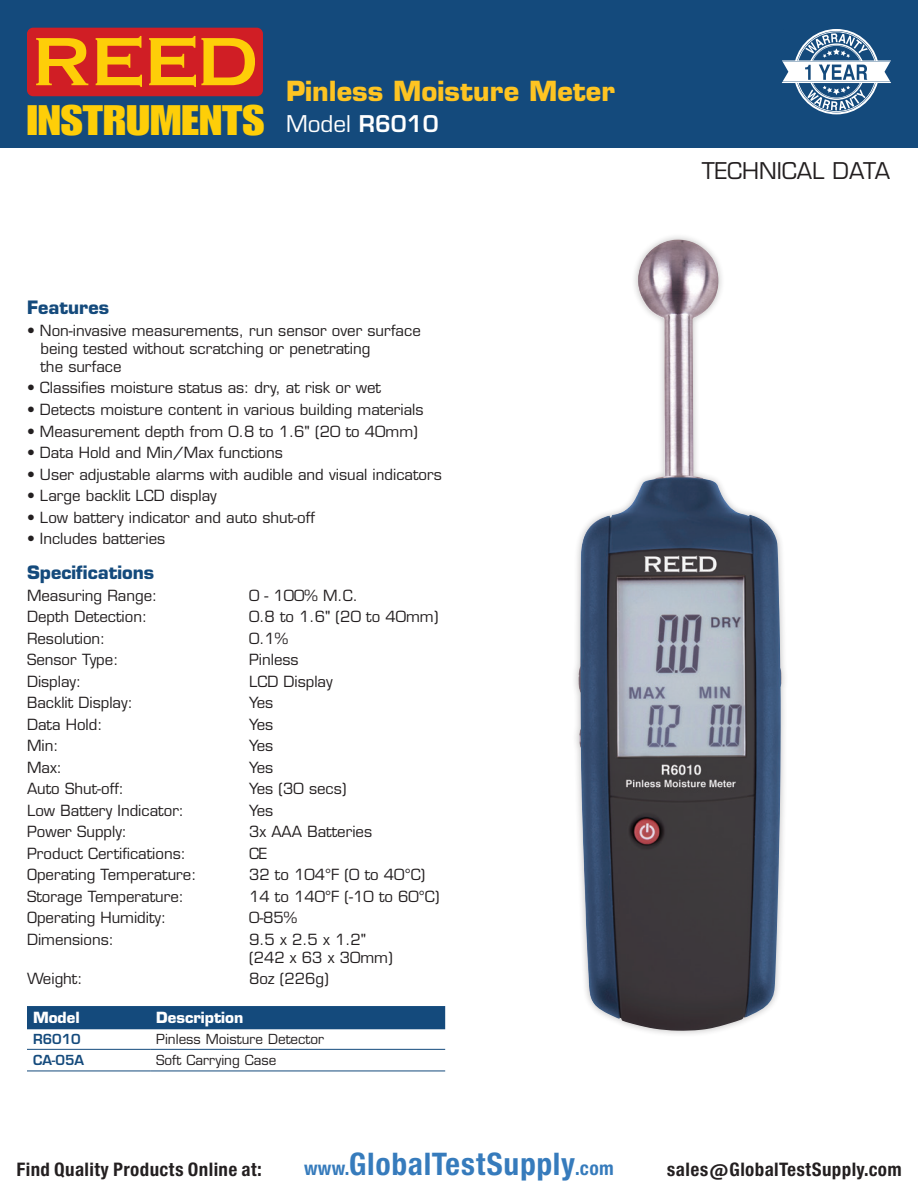
<style>
.page{position:relative;width:918px;height:1188px;background:#fff}
.page>*{position:absolute;margin:0;border:0;box-sizing:border-box;transform-origin:0 0}
.t1{font:41.7px "Impact LT Std";color:#fece08;scale:1.19 1}
.t2{font:29.7px "Europa Gro Nr 2 SBOP Bol Con";letter-spacing:.02em;color:#367bbc}
.t3{font:700 27px "Eurostile LT Std";color:#fec422}
.t4{font:22.5px "Eurostile LT Std";color:#231f20}
.t5{font:22.5px "Eurostile LT Std";color:#fff}
.t6{font:700 18px "Eurostile LT Std";color:#144a7c}
.t7{font:17.85px "Europa Gro Nr 2 SBOP Bol Con";letter-spacing:.02em;color:#231f20}
.t8{font:15px/18px "Eurostile LT Std";color:#231f20}
.t9{font:700 15px "Eurostile LT Std";color:#fff}
.t10{font:13.5px "Eurostile LT Std";color:#231f20}
.t11{font:600 13.5px "Eurostile LT Std";color:#144a7c}
.s1{font-weight:600}
.s2{font-size:18.3px}
</style>
<div class="page">
<div style="left:0;top:0;width:918px;height:148px;background:#144a7c"></div>
<svg style="left:782px;top:29px;width:109px;height:85px"></svg>
<div style="left:27px;top:28px;width:236px;height:68px;background:#d01e25;border-radius:6px"></div>
<svg style="left:36px;top:38px;width:52px;height:47px"></svg>
<svg style="left:96px;top:36px;width:46px;height:51px"></svg>
<svg style="left:149px;top:36px;width:106px;height:51px"></svg>
<div style="left:27px;top:1006px;width:418px;height:23px;background:#144a7c"></div>
<hr style="left:27px;top:1049px;width:123px;height:1px;background:#144a7c">
<hr style="left:150px;top:1049px;width:295px;height:1px;background:#144a7c">
<hr style="left:27px;top:1071px;width:123px;height:1px;background:#144a7c">
<hr style="left:150px;top:1071px;width:295px;height:1px;background:#144a7c">
<div style="left:571px;top:232px;width:217px;height:805px;background:#231f20;opacity:.3"></div>
<img style="left:578px;top:240px;width:204px;height:791px">
<h3 class="t3" style="left:286px;top:75px;width:330px">Pinless Moisture Meter</h3>
<h1 class="t1" style="left:27px;top:96px;width:201px">INSTRUMENTS</h1>
<h3 class="t5" style="left:286px;top:110px;width:154px">Model <span class="s1">R6010</span></h3>
<p class="t6" style="left:27px;top:297px;width:84px">Features</p>
<p class="t8" style="left:40px;top:322px;width:382px;text-indent:-14px">• Non-invasive measurements, run sensor over surface being tested without scratching or penetrating<br>the surface</p>
<p class="t8" style="left:27px;top:379px;width:356px">• Classifies moisture status as: dry, at risk or wet</p>
<p class="t8" style="left:27px;top:401px;width:398px">• Detects moisture content in various building materials</p>
<p class="t8" style="left:27px;top:422px;width:392px">• Measurement depth from 0.8 to 1.6" (20 to 40mm)</p>
<p class="t8" style="left:27px;top:444px;width:257px">• Data Hold and Min/Max functions</p>
<p class="t8" style="left:27px;top:465px;width:416px">• User adjustable alarms with audible and visual indicators</p>
<p class="t8" style="left:27px;top:487px;width:191px">• Large backlit LCD display</p>
<p class="t8" style="left:27px;top:508px;width:289px">• Low battery indicator and auto shut-off</p>
<p class="t8" style="left:27px;top:530px;width:140px">• Includes batteries</p>
<p class="t6" style="left:27px;top:561px;width:129px">Specifications</p>
<p class="t8" style="left:27px;top:586px;width:132px">Measuring Range:</p>
<p class="t8" style="left:249px;top:586px;width:110px">0 - 100% M.C.</p>
<p class="t8" style="left:27px;top:608px;width:122px">Depth Detection:</p>
<p class="t8" style="left:249px;top:608px;width:191px">0.8 to 1.6" (20 to 40mm)</p>
<p class="t8" style="left:27px;top:629px;width:80px">Resolution:</p>
<p class="t8" style="left:249px;top:629px;width:41px">0.1%</p>
<p class="t8" style="left:27px;top:651px;width:93px">Sensor Type:</p>
<p class="t8" style="left:249px;top:651px;width:51px">Pinless</p>
<p class="t8" style="left:27px;top:672px;width:56px">Display:</p>
<p class="t8" style="left:249px;top:672px;width:85px">LCD Display</p>
<p class="t8" style="left:27px;top:694px;width:107px">Backlit Display:</p>
<p class="t8" style="left:249px;top:694px;width:26px">Yes</p>
<p class="t8" style="left:27px;top:715px;width:77px">Data Hold:</p>
<p class="t8" style="left:249px;top:715px;width:26px">Yes</p>
<p class="t8" style="left:27px;top:737px;width:33px">Min:</p>
<p class="t8" style="left:249px;top:737px;width:26px">Yes</p>
<p class="t8" style="left:27px;top:758px;width:37px">Max:</p>
<p class="t8" style="left:249px;top:758px;width:26px">Yes</p>
<p class="t8" style="left:27px;top:780px;width:99px">Auto Shut-off:</p>
<p class="t8" style="left:249px;top:780px;width:99px">Yes (30 secs)</p>
<p class="t8" style="left:27px;top:801px;width:159px">Low Battery Indicator:</p>
<p class="t8" style="left:249px;top:801px;width:26px">Yes</p>
<p class="t8" style="left:27px;top:823px;width:102px">Power Supply:</p>
<p class="t8" style="left:249px;top:823px;width:125px">3x AAA Batteries</p>
<p class="t8" style="left:27px;top:844px;width:161px">Product Certifications:</p>
<p class="t8" style="left:249px;top:844px;width:20px">CE</p>
<p class="t8" style="left:27px;top:866px;width:171px">Operating Temperature:</p>
<p class="t8" style="left:249px;top:866px;width:178px">32 to 104°F (0 to 40°C)</p>
<p class="t8" style="left:27px;top:887px;width:159px">Storage Temperature:</p>
<p class="t8" style="left:249px;top:887px;width:192px">14 to 140°F (-10 to 60°C)</p>
<p class="t8" style="left:27px;top:909px;width:141px">Operating Humidity:</p>
<p class="t8" style="left:249px;top:909px;width:50px">0-85%</p>
<p class="t8" style="left:27px;top:930px;width:88px">Dimensions:</p>
<p class="t8" style="left:249px;top:930px;width:145px">9.5 x 2.5 x 1.2" (242 x 63 x 30mm)</p>
<p class="t8" style="left:27px;top:970px;width:57px">Weight:</p>
<p class="t8" style="left:249px;top:970px;width:81px">8oz (226g)</p>
<p class="t9" style="left:33px;top:1009px;width:48px">Model</p>
<p class="t9" style="left:156px;top:1009px;width:89px">Description</p>
<p class="t11" style="left:33px;top:1031px;width:49px">R6010</p>
<p class="t10" style="left:156px;top:1031px;width:170px">Pinless Moisture Detector</p>
<p class="t11" style="left:33px;top:1052px;width:53px">CA-05A</p>
<p class="t10" style="left:156px;top:1052px;width:122px">Soft Carrying Case</p>
<h3 class="t4" style="left:702px;top:157px;width:190px">Technical Data</h3>
<p class="t7" style="left:16px;top:1159px;width:247px">Find Quality Products Online at:</p>
<h2 class="t2" style="left:304px;top:1147px;width:311px"><span class="s2">www.</span>GlobalTestSupply<span class="s2">.com</span></h2>
<p class="t7" style="left:667px;top:1159px;width:236px">sales@GlobalTestSupply.com</p>
</div>
